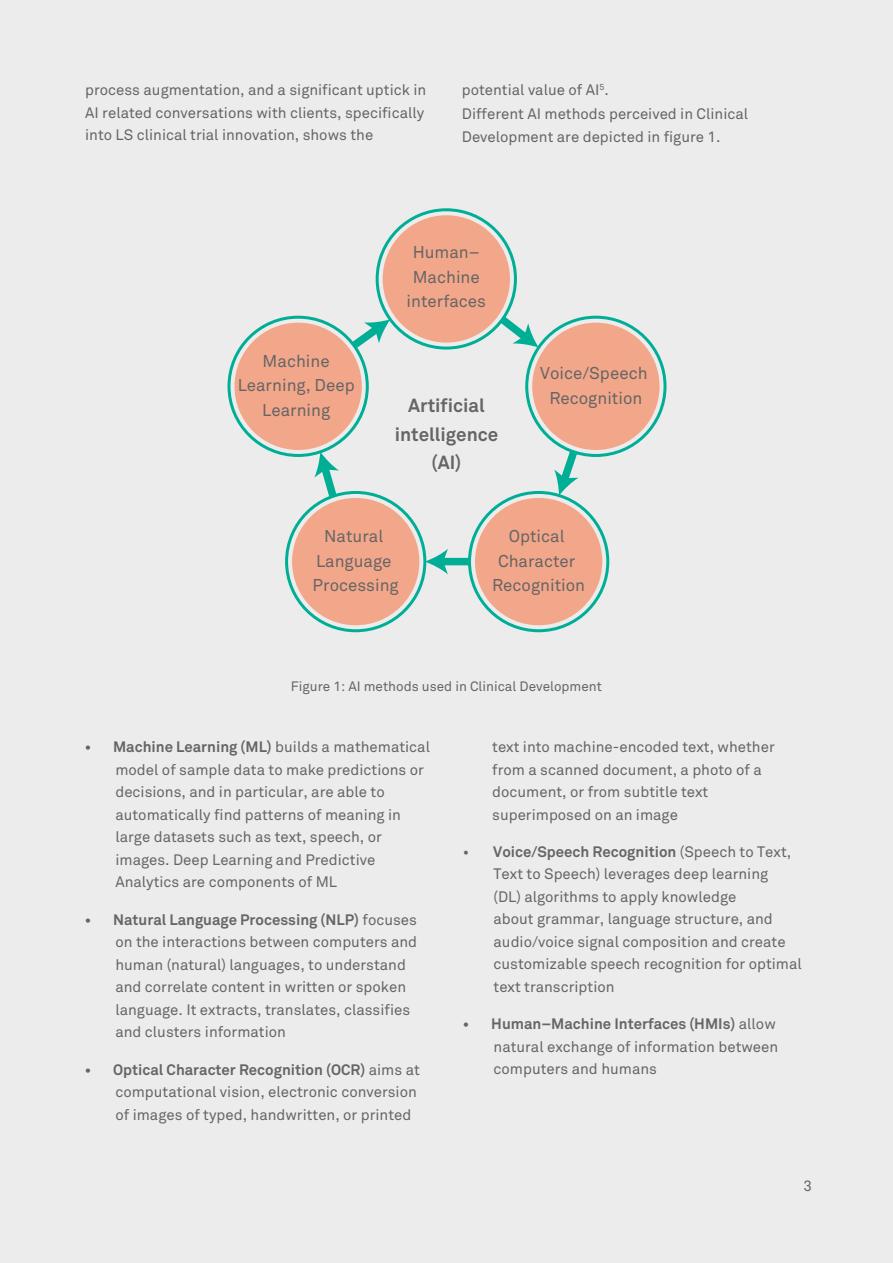
<style>
.page{position:relative;width:893px;height:1263px;background:#ececec}
.page>*{position:absolute;margin:0;border:0;box-sizing:border-box;transform-origin:0 0}
.t1{font:700 18.75px/28.2px "Wipro Akkurat";color:#656565;text-align:center}
.t2{font:16.95px/24.5px "Wipro Akkurat";color:#656565;text-align:center}
.t3{font:15px/22.5px "Wipro Akkurat";color:#656565}
.t4{font:15px "Wipro Akkurat";color:#666}
.t5{font:13.5px "Wipro Akkurat";color:#656565}
.s1{font-weight:700}
</style>
<div class="page">
<div style="left:376px;top:208px;width:141px;height:142px;border:3px solid #00ae96;border-radius:50%"></div>
<div style="left:383px;top:215px;width:127px;height:128px;background:#f3a78a;border-radius:50%"></div>
<div style="left:525px;top:316px;width:141px;height:141px;border:3px solid #00ae96;border-radius:50%"></div>
<div style="left:468px;top:491px;width:141px;height:141px;border:3px solid #00ae96;border-radius:50%"></div>
<div style="left:285px;top:491px;width:141px;height:141px;border:3px solid #00ae96;border-radius:50%"></div>
<div style="left:227px;top:316px;width:142px;height:141px;border:3px solid #00ae96;border-radius:50%"></div>
<svg style="left:343px;top:318px;width:47px;height:38px"></svg>
<svg style="left:492px;top:309px;width:47px;height:39px"></svg>
<svg style="left:554px;top:442px;width:29px;height:53px"></svg>
<svg style="left:314px;top:452px;width:28px;height:53px"></svg>
<div style="left:441px;top:558px;width:28px;height:7px;background:#00ae96"></div>
<svg style="left:425px;top:549px;width:23px;height:25px"></svg>
<div style="left:532px;top:323px;width:128px;height:127px;background:#f3a78a;border-radius:50%"></div>
<div style="left:475px;top:498px;width:127px;height:127px;background:#f3a78a;border-radius:50%"></div>
<div style="left:292px;top:498px;width:127px;height:127px;background:#f3a78a;border-radius:50%"></div>
<div style="left:234px;top:323px;width:128px;height:127px;background:#f3a78a;border-radius:50%"></div>
<p class="t3" style="left:85px;top:79px;width:343px">process augmentation, and a significant uptick in<br>AI related conversations with clients, specifically into LS clinical trial innovation, shows the</p>
<p class="t3" style="left:462px;top:78px;width:288px;line-height:24.3px">potential value of AI<sup>5</sup>.<br>Different AI methods perceived in Clinical</p>
<p class="t3" style="left:462px;top:125px;width:260px">Development are depicted in figure 1.</p>
<p class="t2" style="left:238px;top:349px;width:119px">Machine<br>Learning, Deep<br>Learning</p>
<p class="t2" style="left:406px;top:240px;width:81px">Human–<br>Machine interfaces</p>
<p class="t1" style="left:395px;top:391px;width:105px">Artificial intelligence (AI)</p>
<p class="t2" style="left:540px;top:361px;width:109px">Voice/Speech<br>Recognition</p>
<p class="t2" style="left:313px;top:524px;width:88px">Natural<br>Language<br>Processing</p>
<p class="t2" style="left:492px;top:524px;width:95px">Optical<br>Character<br>Recognition</p>
<p class="t5" style="left:291px;top:678px;width:313px">Figure 1: AI methods used in Clinical Development</p>
<p class="t3" style="left:115px;top:736px;width:316px;text-indent:-31px"><span class="s1">• Machine Learning (ML)</span> builds a mathematical model of sample data to make predictions or decisions, and in particular, are able to automatically find patterns of meaning in large datasets such as text, speech, or images. Deep Learning and Predictive Analytics are components of ML</p>
<p class="t3" style="left:115px;top:908px;width:303px;text-indent:-31px"><span class="s1">• Natural Language Processing (NLP)</span> focuses on the interactions between computers and human (natural) languages, to understand and correlate content in written or spoken language. It extracts, translates, classifies and clusters information</p>
<p class="t3" style="left:115px;top:1058px;width:306px;text-indent:-31px"><span class="s1">• Optical Character Recognition (OCR)</span> aims at computational vision, electronic conversion of images of typed, handwritten, or printed</p>
<p class="t3" style="left:492px;top:736px;width:284px">text into machine-encoded text, whether from a scanned document, a photo of a document, or from subtitle text superimposed on an image</p>
<p class="t3" style="left:494px;top:840px;width:310px;text-indent:-31px">• <span class="s1">Voice/Speech Recognition</span> (Speech to Text, Text to Speech) leverages deep learning<br>(DL) algorithms to apply knowledge<br>about grammar, language structure, and audio/voice signal composition and create customizable speech recognition for optimal text transcription</p>
<p class="t3" style="left:494px;top:1013px;width:286px;text-indent:-31px"><span class="s1">• Human–Machine Interfaces (HMIs)</span> allow natural exchange of information between computers and humans</p>
<p class="t4" style="left:803px;top:1177px;width:10px">3</p>
</div>
